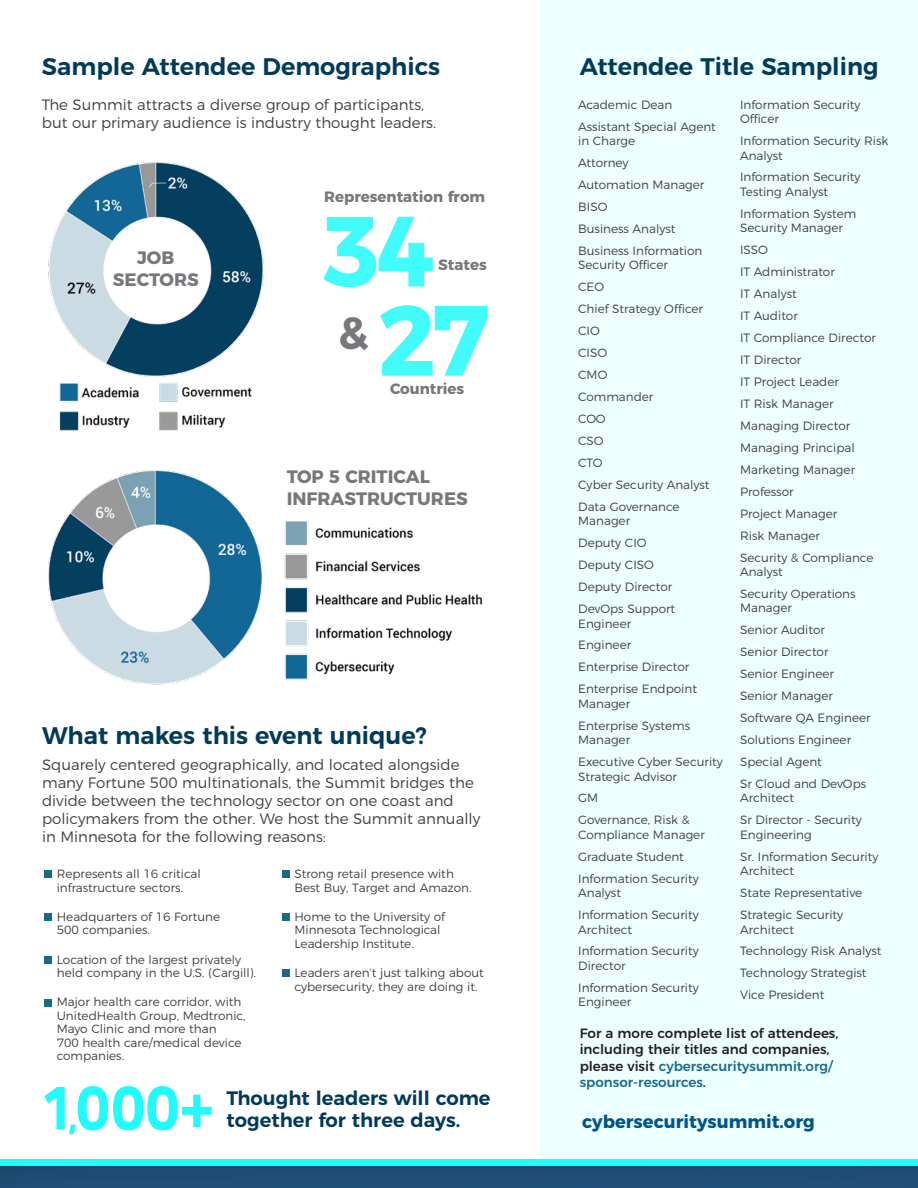
<style>
.page{position:relative;width:918px;height:1188px;background:#fff}
.page>*{position:absolute;margin:0;border:0;box-sizing:border-box;transform-origin:0 0}
.t1{font:700 99.3px "Montserrat";color:#42fcfc;scale:.95 1}
.t2{font:700 45px "Montserrat";color:#76787b}
.t3{font:600 24px "Montserrat";color:#023b5a}
.t4{font:600 19.5px/22.5px "Montserrat";color:#023b5a}
.t5{font:700 18px/21.6px "Montserrat";color:#76787b}
.t6{font:700 18px "Montserrat";color:#01558a}
.t7{font:300 15px/18px "Montserrat";color:#3e3e3f}
.t8{font:700 15px "Montserrat";color:#76787b}
.t9{font:500 13.5px/16.2px "Montserrat";color:#231f20}
.participants{font:300 12px/14.4px "Montserrat";color:#3e3e3f}
.BULLETS{font:300 12px/13.5px "Montserrat";color:#3e3e3f}
.s1{color:#19698d}
</style>
<div class="page">
<div style="left:540px;top:0;width:378px;height:1188px;background:#edffff"></div>
<div style="left:44px;top:871px;width:8px;height:7px;background:#19698d"></div>
<div style="left:44px;top:914px;width:8px;height:7px;background:#19698d"></div>
<div style="left:44px;top:956px;width:8px;height:8px;background:#19698d"></div>
<div style="left:44px;top:999px;width:8px;height:7px;background:#19698d"></div>
<div style="left:282px;top:871px;width:7px;height:7px;background:#19698d"></div>
<div style="left:282px;top:914px;width:7px;height:7px;background:#19698d"></div>
<div style="left:282px;top:970px;width:7px;height:7px;background:#19698d"></div>
<svg style="left:44px;top:1086px;width:168px;height:48px"></svg>
<img style="left:48px;top:162px;width:216px;height:268px">
<div style="left:0;top:1166px;width:918px;height:22px;background:#1f4d76"></div>
<div style="left:0;top:1160px;width:918px;height:6px;background:#21fbfb"></div>
<img style="left:48px;top:470px;width:434px;height:215px">
<p class="t3" style="left:42px;top:47px;width:400px">Sample Attendee Demographics</p>
<p class="t7" style="left:42px;top:94px;width:396px">The Summit attracts a diverse group of participants, but our primary audience is industry thought leaders.</p>
<p class="t5" style="left:137px;top:246px;width:39px">JOB</p>
<p class="t5" style="left:113px;top:267px;width:87px">SECTORS</p>
<p class="t8" style="left:324px;top:185px;width:163px">Representation from</p>
<p class="t1" style="left:322px;top:170px;width:119px">34</p>
<p class="t8" style="left:438px;top:252px;width:50px">States</p>
<p class="t2" style="left:338px;top:296px;width:32px">&amp;</p>
<p class="t1" style="left:378px;top:259px;width:119px">27</p>
<p class="t8" style="left:390px;top:376px;width:76px">Countries</p>
<p class="t5" style="left:287px;top:465px;width:183px">TOP 5 CRITICAL<br>INFRASTRUCTURES</p>
<p class="t3" style="left:42px;top:716px;width:386px">What makes this event unique?</p>
<p class="t7" style="left:42px;top:754px;width:440px">Squarely centered geographically, and located alongside many Fortune 500 multinationals, the Summit bridges the divide between the technology sector on one coast and policymakers from the other. We host the Summit annually in Minnesota for the following reasons:</p>
<p class="BULLETS" style="left:57px;top:866px;width:145px">Represents all 16 critical infrastructure sectors.</p>
<p class="BULLETS" style="left:57px;top:909px;width:165px">Headquarters of 16 Fortune<br>500 companies.</p>
<p class="BULLETS" style="left:57px;top:952px;width:201px">Location of the largest privately held company in the U.S. (Cargill).</p>
<p class="BULLETS" style="left:57px;top:994px;width:190px">Major health care corridor, with<br>UnitedHealth Group, Medtronic,<br>Mayo Clinic and more than<br>700 health care/medical device companies.</p>
<p class="BULLETS" style="left:294px;top:866px;width:179px">Strong retail presence with<br>Best Buy, Target and Amazon.</p>
<p class="BULLETS" style="left:294px;top:909px;width:152px">Home to the University of<br>Minnesota Technological<br>Leadership Institute.</p>
<p class="BULLETS" style="left:294px;top:965px;width:191px">Leaders aren’t just talking about cybersecurity, they are doing it.</p>
<p class="t4" style="left:227px;top:1085px;width:265px">Thought leaders will come together for three days.</p>
<p class="t3" style="left:580px;top:47px;width:300px">Attendee Title Sampling</p>
<p class="participants" style="left:578px;top:96px;width:96px">Academic Dean</p>
<p class="participants" style="left:578px;top:118px;width:139px">Assistant Special Agent in Charge</p>
<p class="participants" style="left:578px;top:155px;width:52px">Attorney</p>
<p class="participants" style="left:578px;top:177px;width:128px">Automation Manager</p>
<p class="participants" style="left:578px;top:198px;width:31px">BISO</p>
<p class="participants" style="left:578px;top:220px;width:99px">Business Analyst</p>
<p class="participants" style="left:578px;top:242px;width:126px">Business Information<br>Security Officer</p>
<p class="participants" style="left:578px;top:279px;width:27px">CEO</p>
<p class="participants" style="left:578px;top:301px;width:126px">Chief Strategy Officer</p>
<p class="participants" style="left:578px;top:323px;width:23px">CIO</p>
<p class="participants" style="left:578px;top:345px;width:30px">CISO</p>
<p class="participants" style="left:578px;top:367px;width:31px">CMO</p>
<p class="participants" style="left:578px;top:389px;width:77px">Commander</p>
<p class="participants" style="left:578px;top:411px;width:29px">COO</p>
<p class="participants" style="left:578px;top:432px;width:27px">CSO</p>
<p class="participants" style="left:578px;top:454px;width:26px">CTO</p>
<p class="participants" style="left:578px;top:476px;width:133px">Cyber Security Analyst</p>
<p class="participants" style="left:578px;top:498px;width:103px">Data Governance<br>Manager</p>
<p class="participants" style="left:578px;top:535px;width:70px">Deputy CIO</p>
<p class="participants" style="left:578px;top:557px;width:77px">Deputy CISO</p>
<p class="participants" style="left:578px;top:579px;width:96px">Deputy Director</p>
<p class="participants" style="left:578px;top:601px;width:98px">DevOps Support<br>Engineer</p>
<p class="participants" style="left:578px;top:637px;width:54px">Engineer</p>
<p class="participants" style="left:578px;top:659px;width:113px">Enterprise Director</p>
<p class="participants" style="left:578px;top:681px;width:120px">Enterprise Endpoint<br>Manager</p>
<p class="participants" style="left:578px;top:717px;width:114px">Enterprise Systems<br>Manager</p>
<p class="participants" style="left:578px;top:754px;width:146px">Executive Cyber Security<br>Strategic Advisor</p>
<p class="participants" style="left:578px;top:790px;width:22px">GM</p>
<p class="participants" style="left:578px;top:812px;width:128px">Governance, Risk &amp;<br>Compliance Manager</p>
<p class="participants" style="left:578px;top:848px;width:107px">Graduate Student</p>
<p class="participants" style="left:578px;top:870px;width:122px">Information Security<br>Analyst</p>
<p class="participants" style="left:578px;top:907px;width:122px">Information Security<br>Architect</p>
<p class="participants" style="left:578px;top:943px;width:122px">Information Security<br>Director</p>
<p class="participants" style="left:578px;top:979px;width:122px">Information Security<br>Engineer</p>
<p class="participants" style="left:740px;top:96px;width:122px">Information Security<br>Officer</p>
<p class="participants" style="left:740px;top:133px;width:150px">Information Security Risk<br>Analyst</p>
<p class="participants" style="left:740px;top:169px;width:122px">Information Security<br>Testing Analyst</p>
<p class="participants" style="left:740px;top:205px;width:118px">Information System<br>Security Manager</p>
<p class="participants" style="left:740px;top:242px;width:29px">ISSO</p>
<p class="participants" style="left:740px;top:264px;width:96px">IT Administrator</p>
<p class="participants" style="left:740px;top:286px;width:58px">IT Analyst</p>
<p class="participants" style="left:740px;top:308px;width:59px">IT Auditor</p>
<p class="participants" style="left:740px;top:330px;width:137px">IT Compliance Director</p>
<p class="participants" style="left:740px;top:351px;width:63px">IT Director</p>
<p class="participants" style="left:740px;top:373px;width:100px">IT Project Leader</p>
<p class="participants" style="left:740px;top:395px;width:95px">IT Risk Manager</p>
<p class="participants" style="left:740px;top:417px;width:112px">Managing Director</p>
<p class="participants" style="left:740px;top:439px;width:116px">Managing Principal</p>
<p class="participants" style="left:740px;top:461px;width:117px">Marketing Manager</p>
<p class="participants" style="left:740px;top:483px;width:55px">Professor</p>
<p class="participants" style="left:740px;top:505px;width:99px">Project Manager</p>
<p class="participants" style="left:740px;top:527px;width:81px">Risk Manager</p>
<p class="participants" style="left:740px;top:549px;width:135px">Security &amp; Compliance<br>Analyst</p>
<p class="participants" style="left:740px;top:585px;width:117px">Security Operations<br>Manager</p>
<p class="participants" style="left:740px;top:622px;width:86px">Senior Auditor</p>
<p class="participants" style="left:740px;top:644px;width:90px">Senior Director</p>
<p class="participants" style="left:740px;top:666px;width:95px">Senior Engineer</p>
<p class="participants" style="left:740px;top:688px;width:94px">Senior Manager</p>
<p class="participants" style="left:740px;top:710px;width:132px">Software QA Engineer</p>
<p class="participants" style="left:740px;top:732px;width:113px">Solutions Engineer</p>
<p class="participants" style="left:740px;top:754px;width:83px">Special Agent</p>
<p class="participants" style="left:740px;top:776px;width:128px">Sr Cloud and DevOps<br>Architect</p>
<p class="participants" style="left:740px;top:812px;width:123px">Sr Director - Security<br>Engineering</p>
<p class="participants" style="left:740px;top:848px;width:140px">Sr. Information Security<br>Architect</p>
<p class="participants" style="left:740px;top:885px;width:124px">State Representative</p>
<p class="participants" style="left:740px;top:907px;width:105px">Strategic Security<br>Architect</p>
<p class="participants" style="left:740px;top:943px;width:143px">Technology Risk Analyst</p>
<p class="participants" style="left:740px;top:965px;width:128px">Technology Strategist</p>
<p class="participants" style="left:740px;top:987px;width:86px">Vice President</p>
<p class="t9" style="left:580px;top:1024px;width:260px">For a more complete list of attendees, including their titles and companies, please visit <span class="s1">cybersecuritysummit.org/ sponsor-resources</span>.</p>
<p class="t6" style="left:582px;top:1106px;width:234px">cybersecuritysummit.org</p>
</div>
